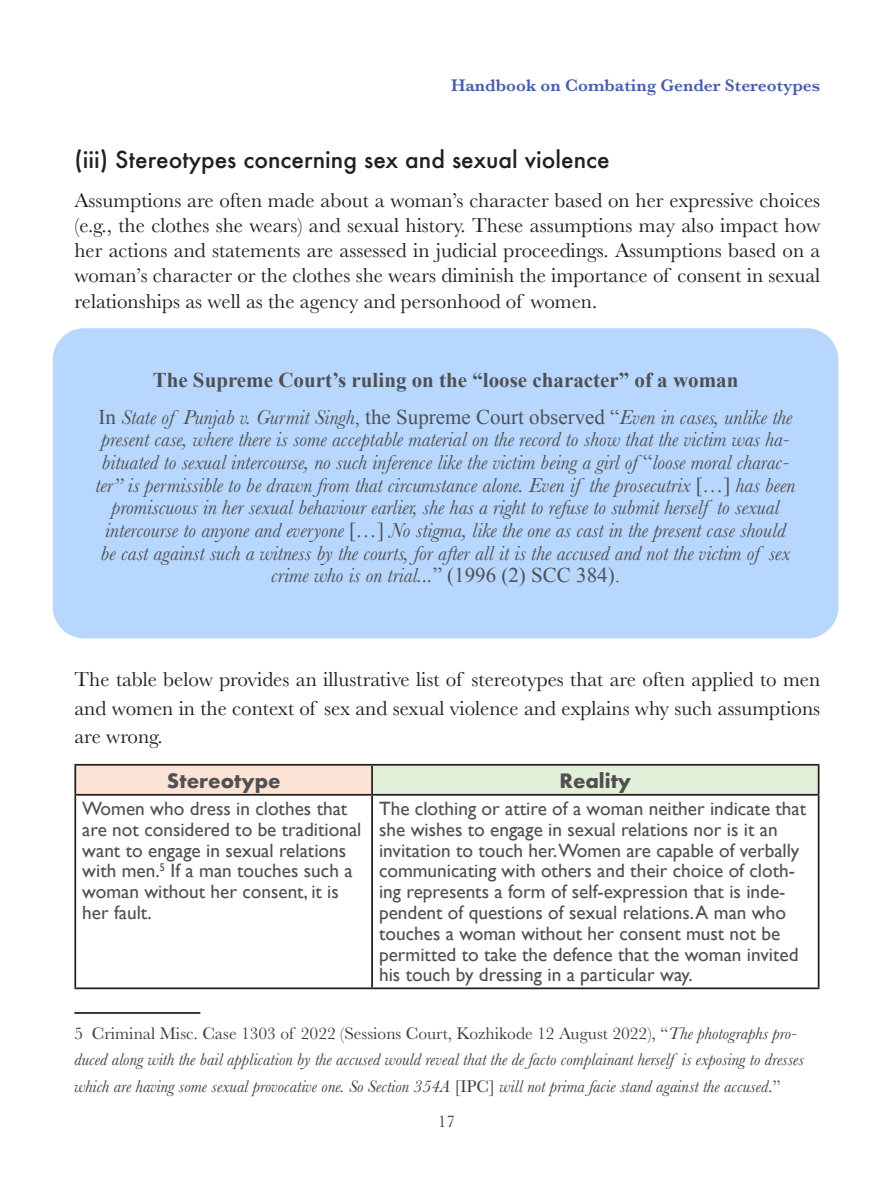
<style>
.page{position:relative;width:893px;height:1191px;background:#fff}
.page>*{position:absolute;margin:0;border:0;box-sizing:border-box;transform-origin:0 0}
.t1{font:500 22.75px "Futura";color:#231f20}
.Fact_bubble{font:italic 21px/22.6px "Baskerville";color:#505052;text-align:center}
.t2{font:21px/25.2px "Baskerville";color:#231f20;text-align:justify}
.Fact_bubble-2{font:700 21px "Times New Roman";color:#505052}
.t3{font:19.25px/20.8px "Gill Sans";color:#505052}
.t4{font:700 19.25px "Futura";color:#505052}
.t5{font:italic 17.5px/26.2px "Baskerville";color:#3e3e3f}
.t6{font:600 17.5px "Baskerville";color:#475da9}
.t7{font:17.5px "Baskerville";color:#3e3e3f}
.s1{font-family:"Times New Roman";font-style:normal}
.s2{font-style:normal}
</style>
<div class="page">
<div style="left:53px;top:328px;width:785px;height:310px;background:#b7d7ff;border-radius:32px"></div>
<div style="left:75px;top:765px;width:297px;height:29px;background:#fbe4d5"></div>
<div style="left:372px;top:765px;width:447px;height:29px;background:#e2efd9"></div>
<hr style="left:74px;top:764px;width:298px;height:1px;background:#231f20">
<hr style="left:74px;top:765px;width:2px;height:29px;background:#231f20">
<hr style="left:372px;top:764px;width:447px;height:1px;background:#231f20">
<hr style="left:371px;top:765px;width:2px;height:29px;background:#231f20">
<svg style="left:818px;top:765px;width:1px;height:29px"></svg>
<hr style="left:74px;top:794px;width:298px;height:1px;background:#231f20">
<hr style="left:74px;top:795px;width:2px;height:192px;background:#231f20">
<hr style="left:372px;top:794px;width:447px;height:1px;background:#231f20">
<hr style="left:371px;top:795px;width:2px;height:192px;background:#231f20">
<hr style="left:818px;top:795px;width:1px;height:192px;background:#231f20">
<hr style="left:74px;top:987px;width:298px;height:2px;background:#231f20">
<hr style="left:372px;top:987px;width:447px;height:2px;background:#231f20">
<hr style="left:74px;top:1012px;width:126px;height:1px;background:#231f20">
<p class="t6" style="left:451px;top:73px;width:371px">Handbook on Combating Gender Stereotypes</p>
<p class="t1" style="left:74px;top:144px;width:537px">(iii) Stereotypes concerning sex and sexual violence</p>
<p class="t2" style="left:74px;top:188px;width:747px">Assumptions are often made about a woman’s character based on her expressive choices (e.g., the clothes she wears) and sexual history. These assumptions may also impact how her actions and statements are assessed in judicial proceedings. Assumptions based on a woman’s character or the clothes she wears diminish the importance of consent in sexual relationships as well as the agency and personhood of women.</p>
<p class="Fact_bubble-2" style="left:153px;top:365px;width:587px">The Supreme Court’s ruling on the “loose character” of a woman</p>
<p class="Fact_bubble" style="left:96px;top:405px;width:701px"><span class="s1">In</span> State of Punjab v. Gurmit Singh<span class="s1">, the Supreme Court observed “</span>Even in cases, unlike the present case, where there is some acceptable material on the record to show that the victim was ha&shy;bituated to sexual intercourse, no such inference like the victim being a girl of <span class="s1">“</span>loose moral charac&shy;ter” is permissible to be drawn from that circumstance alone. Even if the prosecutrix <span class="s1">[</span>…<span class="s1">]</span> has been promiscuous in her sexual behaviour earlier, she has a right to refuse to submit herself to sexual intercourse to anyone and everyone <span class="s1">[</span>…<span class="s1">]</span> No stigma, like the one as cast in the present case should be cast against such a witness by the courts, for after all it is the accused and not the victim of sex crime who is on trial...<span class="s1">” (1996 (2) SCC 384).</span></p>
<p class="t2" style="left:74px;top:665px;width:747px;line-height:28.3px">The table below provides an illustrative list of stereotypes that are often applied to men and women in the context of sex and sexual violence and explains why such assumptions are wrong.</p>
<p class="t4" style="left:167px;top:766px;width:115px">Stereotype</p>
<p class="t4" style="left:560px;top:766px;width:73px">Reality</p>
<p class="t3" style="left:82px;top:798px;width:281px">Women who dress in clothes that are not considered to be traditional want to engage in sexual relations with men.<sup>5</sup> If a man touches such a woman without her consent, it is her fault.</p>
<p class="t3" style="left:379px;top:798px;width:429px">The clothing or attire of a woman neither indicate that she wishes to engage in sexual relations nor is it an invitation to touch her.Women are capable of verbally communicating with others and their choice of cloth&shy;ing represents a form of self-expression that is inde&shy;pendent of questions of sexual relations. A man who touches a woman without her consent must not be permitted to take the defence that the woman invited his touch by dressing in a particular way.</p>
<p class="t5" style="left:74px;top:1020px;width:731px"><span class="s2">5 Criminal Misc. Case 1303 of 2022 (Sessions Court, Kozhikode 12 August 2022), “</span>The photographs pro&shy;duced along with the bail application by the accused would reveal that the de facto complainant herself is exposing to dresses which are having some sexual provocative one. So Section 354A <span class="s2">[IPC]</span> will not prima facie stand against the accused<span class="s2">.”</span></p>
<p class="t7" style="left:438px;top:1110px;width:19px">17</p>
</div>
